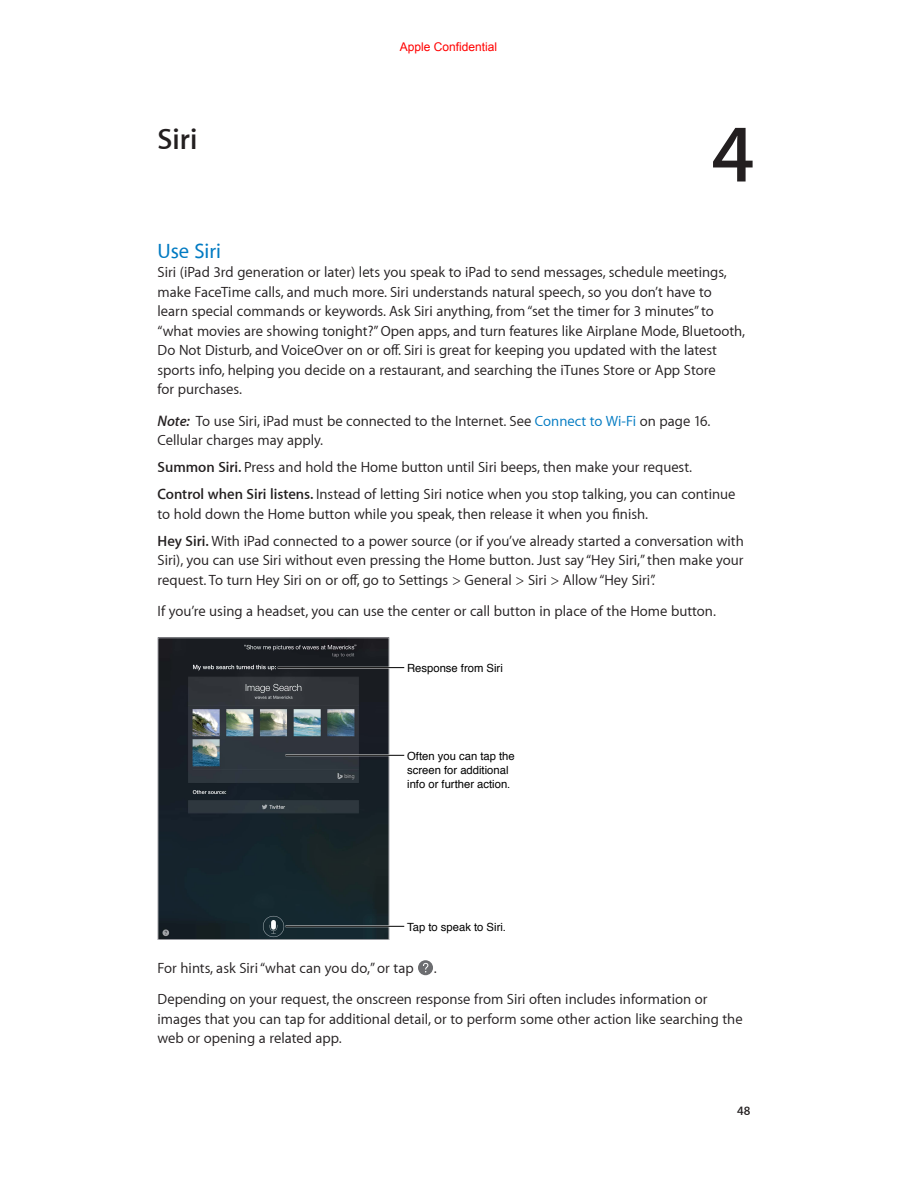
<style>
.page{position:relative;width:897px;height:1188px;background:#fff}
.page>*{position:absolute;margin:0;border:0;box-sizing:border-box;transform-origin:0 0}
.t1{font:600 82.5px "Myriad Set";color:#231f20}
.t2{font:600 30px "Myriad Set";color:#231f20}
.t3{font:500 21px "Myriad Set";color:#007ac2}
.t4{font:15px/19.5px "Myriad Set Text";color:#231f20}
.t5{font:600 12.75px "Myriad Set";color:#231f20}
.t6{font:12px "Arial";color:#f00}
.t7{font:11.25px/14.2px "Helvetica";color:#000}
.s1{font-family:"Myriad Set";font-weight:600;font-style:italic}
.s2{color:#007ac2}
.s3{font-family:"Myriad Set";font-weight:600}
</style>
<div class="page">
<img style="left:160px;top:639px;width:227px;height:299px">
<div style="left:158px;top:637px;width:231px;height:303px;border:1px solid #a8a9ad"></div>
<hr style="left:285px;top:925px;width:119px;height:2px;background:#fff">
<hr style="left:285px;top:926px;width:119px;height:1px;background:#000">
<hr style="left:277px;top:667px;width:127px;height:2px;background:#fff">
<hr style="left:277px;top:667px;width:127px;height:1px;background:#000">
<hr style="left:285px;top:754px;width:119px;height:2px;background:#fff">
<hr style="left:285px;top:755px;width:119px;height:1px;background:#000">
<svg style="left:418px;top:960px;width:15px;height:16px"></svg>
<div style="left:418px;top:960px;width:15px;height:15px;background:#6c6d70;border-radius:50%"></div>
<svg style="left:423px;top:963px;width:5px;height:9px"></svg>
<h2 class="t2" style="left:158px;top:120px;width:41px">Siri</h2>
<p class="t6" style="left:399px;top:39px;width:99px">Apple Confidential</p>
<h1 class="t1" style="left:711px;top:102px;width:44px">4</h1>
<h3 class="t3" style="left:158px;top:238px;width:65px">Use Siri</h3>
<p class="t4" style="left:158px;top:262px;width:589px">Siri (iPad 3rd generation or later) lets you speak to iPad to send messages, schedule meetings, make FaceTime calls, and much more. Siri understands natural speech, so you don’t have to learn special commands or keywords. Ask Siri anything, from “set the timer for 3 minutes” to “what movies are showing tonight?” Open apps, and turn features like Airplane Mode, Bluetooth, Do Not Disturb, and VoiceOver on or off. Siri is great for keeping you updated with the latest sports info, helping you decide on a restaurant, and searching the iTunes Store or App Store<br>for purchases.</p>
<p class="t4" style="left:157px;top:411px;width:554px"><span class="s1">Note:</span> To use Siri, iPad must be connected to the Internet. See <span class="s2">Connect to Wi-Fi</span> on page 16.<br>Cellular charges may apply.</p>
<p class="t4" style="left:158px;top:454px;width:579px;line-height:27px"><span class="s3">Summon Siri.</span> Press and hold the Home button until Siri beeps, then make your request.<br><span class="s3">Control when Siri listens.</span> Instead of letting Siri notice when you stop talking, you can continue</p>
<p class="t4" style="left:158px;top:500px;width:587px;line-height:27px">to hold down the Home button while you speak, then release it when you finish.<br><span class="s3">Hey Siri.</span> With iPad connected to a power source (or if you’ve already started a conversation with</p>
<p class="t4" style="left:158px;top:550px;width:587px">Siri), you can use Siri without even pressing the Home button. Just say “Hey Siri,” then make your request. To turn Hey Siri on or off, go to Settings &gt; General &gt; Siri &gt; Allow“Hey Siri”.</p>
<p class="t4" style="left:158px;top:601px;width:560px">If you’re using a headset, you can use the center or call button in place of the Home button.</p>
<p class="t7" style="left:407px;top:661px;width:97px">Response from Siri</p>
<p class="t7" style="left:407px;top:749px;width:109px">Often you can tap the screen for additional info or further action.</p>
<p class="t7" style="left:407px;top:920px;width:100px">Tap to speak to Siri.</p>
<p class="t4" style="left:158px;top:958px;width:257px">For hints, ask Siri “what can you do,” or tap</p>
<p class="t4" style="left:157px;top:952px;width:551px;line-height:31.5px;text-align:center">.<br>Depending on your request, the onscreen response from Siri often includes information or</p>
<p class="t4" style="left:157px;top:1009px;width:586px">images that you can tap for additional detail, or to perform some other action like searching the web or opening a related app.</p>
<p class="t5" style="left:737px;top:1102px;width:15px">48</p>
</div>
